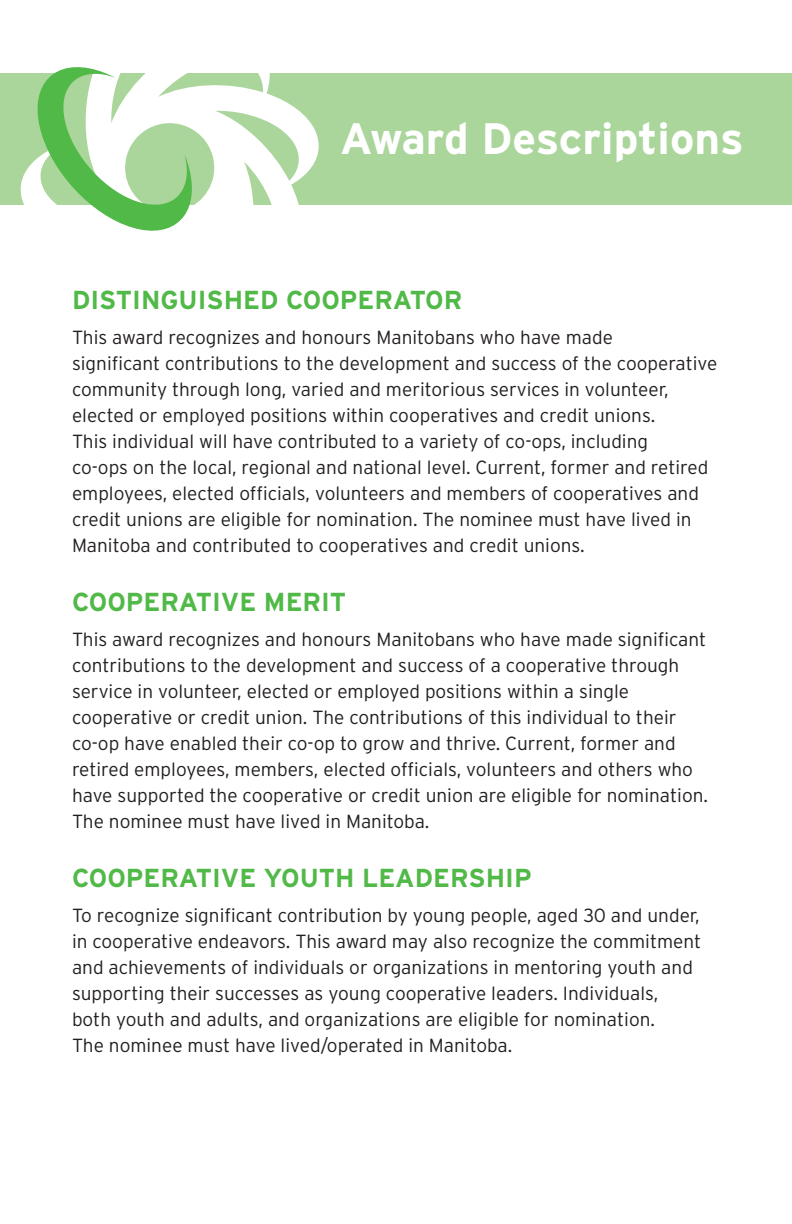
<style>
.page{position:relative;width:792px;height:1224px;background:#fff}
.page>*{position:absolute;margin:0;border:0;box-sizing:border-box;transform-origin:0 0}
.Award_Title{font:700 44px "Interstate";color:#fff}
.Award_Recipient{font:700 26px "Interstate";color:#51b948}
.bio_copy{font:300 19px/26px "Interstate";color:#231f20}
</style>
<div class="page">
<div style="left:0;top:73px;width:792px;height:131px;background:#aad59b"></div>
<svg style="left:9px;top:73px;width:322px;height:132px"></svg>
<svg style="left:28px;top:67px;width:174px;height:164px"></svg>
<p class="Award_Title" style="left:340px;top:114px;width:405px">Award Descriptions</p>
<p class="Award_Recipient" style="left:72px;top:285px;width:392px">DISTINGUISHED COOPERATOR</p>
<p class="bio_copy" style="left:72px;top:324px;width:647px">This award recognizes and honours Manitobans who have made<br>significant contributions to the development and success of the cooperative community through long, varied and meritorious services in volunteer, elected or employed positions within cooperatives and credit unions.<br>This individual will have contributed to a variety of co-ops, including<br>co-ops on the local, regional and national level. Current, former and retired employees, elected officials, volunteers and members of cooperatives and credit unions are eligible for nomination. The nominee must have lived in Manitoba and contributed to cooperatives and credit unions.</p>
<p class="Award_Recipient" style="left:72px;top:587px;width:276px">COOPERATIVE MERIT</p>
<p class="bio_copy" style="left:72px;top:626px;width:638px">This award recognizes and honours Manitobans who have made significant contributions to the development and success of a cooperative through service in volunteer, elected or employed positions within a single cooperative or credit union. The contributions of this individual to their co-op have enabled their co-op to grow and thrive. Current, former and retired employees, members, elected officials, volunteers and others who have supported the cooperative or credit union are eligible for nomination.<br>The nominee must have lived in Manitoba.</p>
<p class="Award_Recipient" style="left:72px;top:863px;width:461px">COOPERATIVE YOUTH LEADERSHIP</p>
<p class="bio_copy" style="left:72px;top:902px;width:631px">To recognize significant contribution by young people, aged 30 and under, in cooperative endeavors. This award may also recognize the commitment and achievements of individuals or organizations in mentoring youth and supporting their successes as young cooperative leaders. Individuals, both youth and adults, and organizations are eligible for nomination.<br>The nominee must have lived/operated in Manitoba.</p>
</div>
